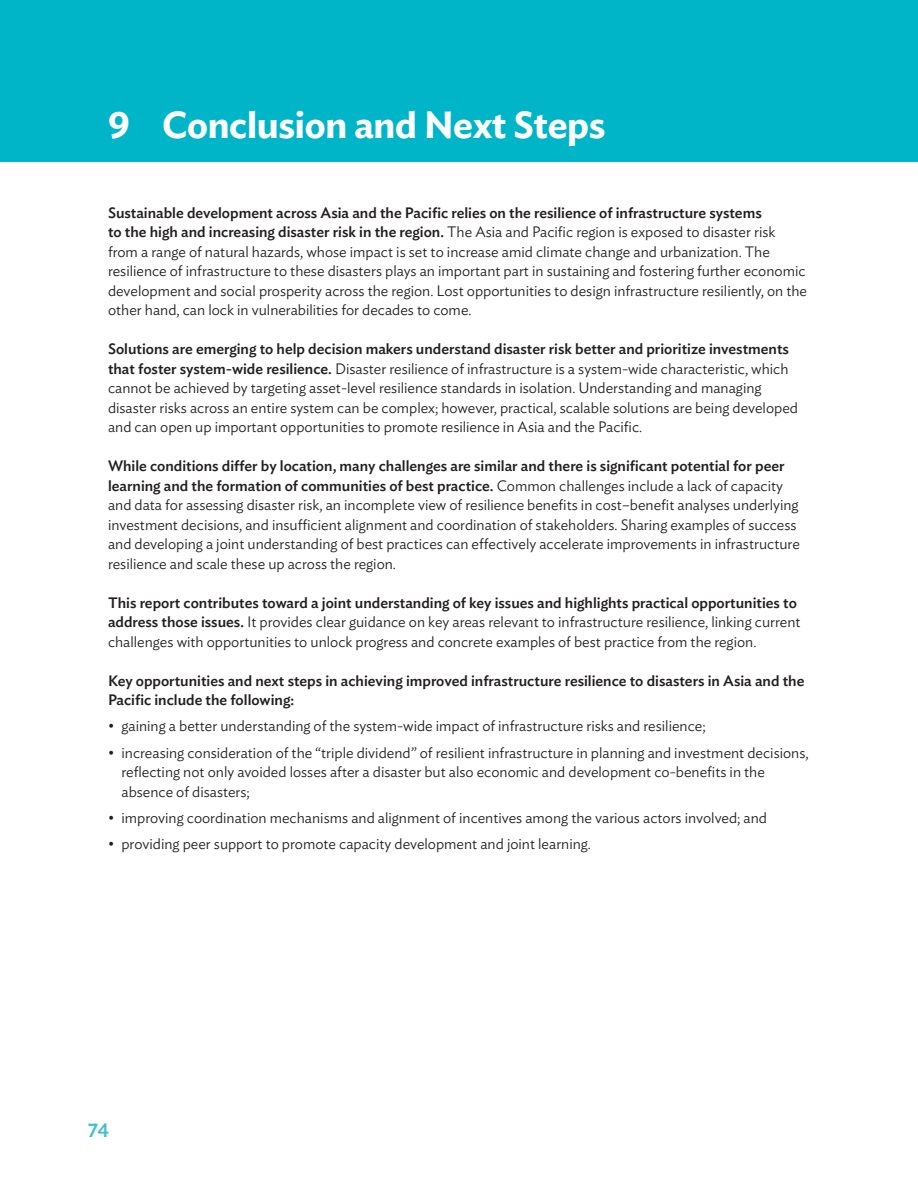
<style>
.page{position:relative;width:918px;height:1188px;background:#fff}
.page>*{position:absolute;margin:0;border:0;box-sizing:border-box;transform-origin:0 0}
.t1{font:600 37.5px "Ideal Sans";letter-spacing:-.01em;color:#fff}
.t2{font:500 19.5px "Ideal Sans";color:#3bc1d1}
.List_Paragraph{font:300 15px/19.5px "Ideal Sans";color:#231f20}
.List_Paragraph-2{font:500 15px/19.5px "Ideal Sans";color:#231f20}
.s1{font-weight:500}
</style>
<div class="page">
<div style="left:0;top:0;width:918px;height:162px;background:#00b5c8"></div>
<p class="t1" style="left:108px;top:95px;width:499px">9 Conclusion and Next Steps</p>
<p class="List_Paragraph" style="left:108px;top:201px;width:701px"><span class="s1">Sustainable development across Asia and the Pacific relies on the resilience of infrastructure systems<br>to the high and increasing disaster risk in the region.</span> The Asia and Pacific region is exposed to disaster risk from a range of natural hazards, whose impact is set to increase amid climate change and urbanization. The resilience of infrastructure to these disasters plays an important part in sustaining and fostering further economic development and social prosperity across the region. Lost opportunities to design infrastructure resiliently, on the other hand, can lock in vulnerabilities for decades to come.</p>
<p class="List_Paragraph" style="left:108px;top:338px;width:692px"><span class="s1">Solutions are emerging to help decision makers understand disaster risk better and prioritize investments that foster system-wide resilience.</span> Disaster resilience of infrastructure is a system-wide characteristic, which cannot be achieved by targeting asset-level resilience standards in isolation. Understanding and managing disaster risks across an entire system can be complex; however, practical, scalable solutions are being developed and can open up important opportunities to promote resilience in Asia and the Pacific.</p>
<p class="List_Paragraph" style="left:108px;top:455px;width:693px"><span class="s1">While conditions differ by location, many challenges are similar and there is significant potential for peer learning and the formation of communities of best practice.</span> Common challenges include a lack of capacity and data for assessing disaster risk, an incomplete view of resilience benefits in cost–benefit analyses underlying investment decisions, and insufficient alignment and coordination of stakeholders. Sharing examples of success and developing a joint understanding of best practices can effectively accelerate improvements in infrastructure resilience and scale these up across the region.</p>
<p class="List_Paragraph" style="left:108px;top:591px;width:694px"><span class="s1">This report contributes toward a joint understanding of key issues and highlights practical opportunities to address those issues.</span> It provides clear guidance on key areas relevant to infrastructure resilience, linking current challenges with opportunities to unlock progress and concrete examples of best practice from the region.</p>
<p class="List_Paragraph-2" style="left:108px;top:670px;width:698px">Key opportunities and next steps in achieving improved infrastructure resilience to disasters in Asia and the<br>Pacific include the following:</p>
<p class="List_Paragraph" style="left:108px;top:715px;width:599px">• gaining a better understanding of the system-wide impact of infrastructure risks and resilience;</p>
<p class="List_Paragraph" style="left:122px;top:741px;width:689px;text-indent:-14px">• increasing consideration of the “triple dividend” of resilient infrastructure in planning and investment decisions, reflecting not only avoided losses after a disaster but also economic and development co-benefits in the absence of disasters;</p>
<p class="List_Paragraph" style="left:108px;top:807px;width:661px">• improving coordination mechanisms and alignment of incentives among the various actors involved; and</p>
<p class="List_Paragraph" style="left:108px;top:833px;width:485px">• providing peer support to promote capacity development and joint learning.</p>
<p class="t2" style="left:88px;top:1116px;width:23px">74</p>
</div>
